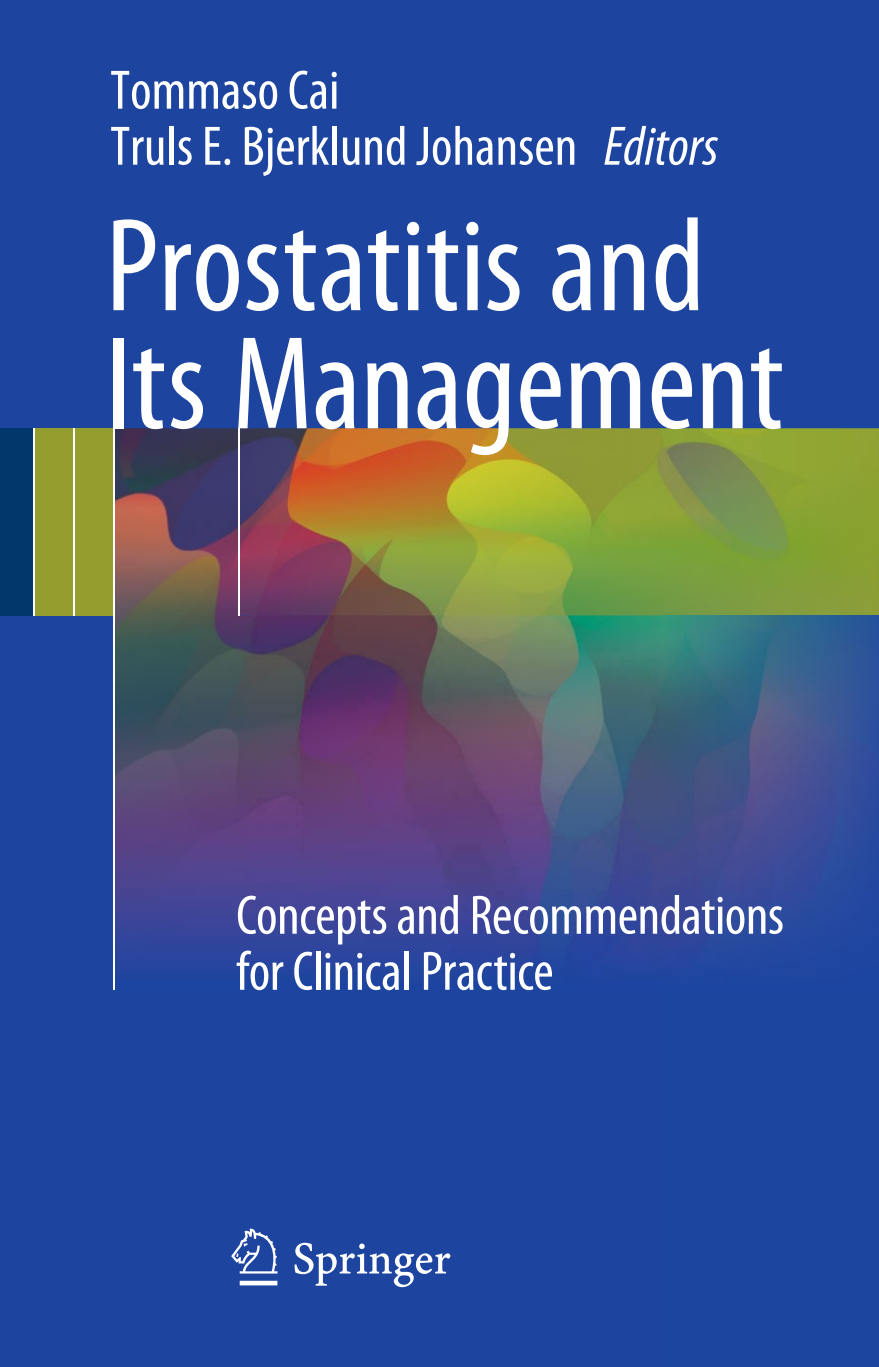
<style>
.page{position:relative;width:879px;height:1367px;background:#fff}
.page>*{position:absolute;margin:0;border:0;box-sizing:border-box;transform-origin:0 0}
.t1{font:condensed 134px/118px "Rkqytk Fbsdvj Myriad Pro";color:#fff}
.t2{font:80px "Hrhddp Sskttl Springnew";color:#fff}
.t3{font:condensed 56px/56px "Rkqytk Fbsdvj Myriad Pro";letter-spacing:-.005em;color:#fff}
.s1{font-family:"Bclrmy Vmdnhq Myriad Pro";font-style:italic}
</style>
<div class="page">
<div style="left:0;top:0;width:879px;height:1366px;background:#1d45a0"></div>
<img style="left:115px;top:428px;width:135px;height:532px">
<img style="left:250px;top:615px;width:629px;height:349px">
<div style="left:34px;top:428px;width:40px;height:187px;background:#939e2e"></div>
<div style="left:74px;top:428px;width:40px;height:187px;background:#939e2e"></div>
<img style="left:239px;top:428px;width:640px;height:187px">
<img style="left:663px;top:615px;width:216px;height:1px">
<div style="left:0;top:428px;width:34px;height:187px;background:#00386c"></div>
<hr style="left:34px;top:428px;width:1px;height:187px;background:#fff">
<hr style="left:74px;top:428px;width:1px;height:187px;background:#fff">
<hr style="left:114px;top:428px;width:1px;height:561px;background:#fff">
<hr style="left:238px;top:428px;width:1px;height:187px;background:#fff">
<p class="t3" style="left:110px;top:63px;width:610px">Tommaso Cai<br>Truls E. Bjerklund Johansen <span class="s1">Editors</span></p>
<h1 class="t1" style="left:105px;top:209px;width:680px">Prostatitis and<br>Its Management</h1>
<p class="t3" style="left:236px;top:888px;width:549px">Concepts and Recommendations for Clinical Practice</p>
<h2 class="t2" style="left:239px;top:1228px;width:214px">123</h2>
</div>
